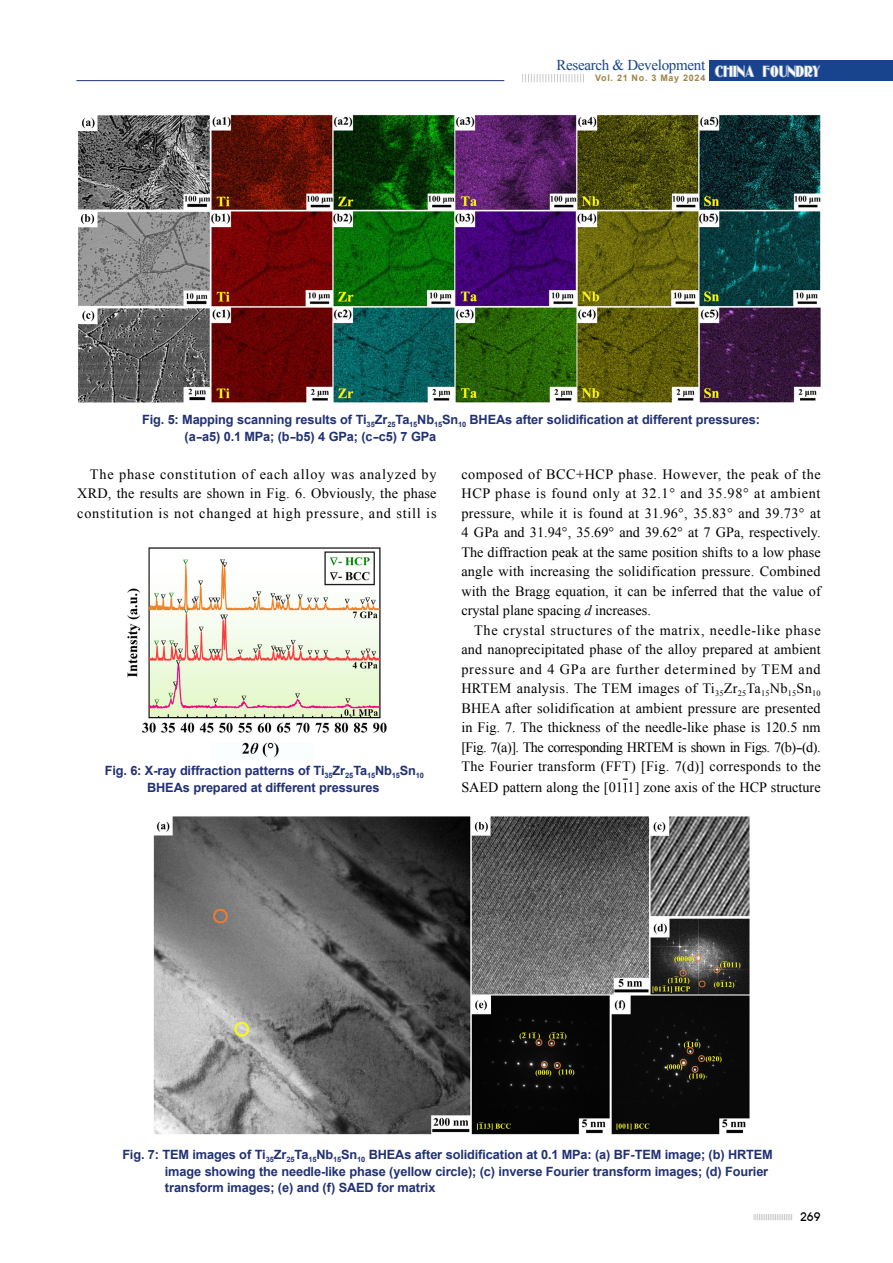
<style>
.page{position:relative;width:893px;height:1263px;background:#fff}
.page>*{position:absolute;margin:0;border:0;box-sizing:border-box;transform-origin:0 0}
.t1{font:15.6px "Oldgate Lane Outline";color:#fff}
.t2{font:15px "Times New Roman";letter-spacing:-.02em;color:#18448e}
.t3{font:14.25px/19.5px "Times New Roman";letter-spacing:.005em;color:#000;text-align:justify}
.t4{font:700 12.75px/16.4px "Arial";letter-spacing:-.01em;color:#213174}
.t5{font:500 12px "Avant Garde IT Cby BT";color:#000}
.t6{font:700 9px "Arial";letter-spacing:.08em;color:#9d8447}
.s1{font-style:italic}
</style>
<div class="page">
<svg style="left:754px;top:1214px;width:38px;height:6px"></svg>
<div style="left:709px;top:60px;width:184px;height:21px;background:#18448e"></div>
<svg style="left:522px;top:74px;width:62px;height:8px"></svg>
<hr style="left:76px;top:80px;width:428px;height:1px;background:#213174">
<img style="left:78px;top:115px;width:743px;height:287px">
<img style="left:127px;top:547px;width:260px;height:210px">
<svg style="left:623px;top:779px;width:4px;height:13px"></svg>
<img style="left:153px;top:816px;width:597px;height:319px">
<p class="t2" style="left:556px;top:55px;width:150px">Research &amp; Development</p>
<p class="t6" style="left:595px;top:72px;width:112px">Vol. 21 No. 3 May 2024</p>
<p class="t1" style="left:715px;top:62px;width:107px">CHINA FOUNDRY</p>
<p class="t4" style="left:185px;top:412px;width:577px;text-indent:-43px">Fig. 5: Mapping scanning results of Ti<sub>35</sub>Zr<sub>25</sub>Ta<sub>15</sub>Nb<sub>15</sub>Sn<sub>10</sub> BHEAs after solidification at different pressures: (a-a5) 0.1 MPa; (b-b5) 4 GPa; (c-c5) 7 GPa</p>
<p class="t3" style="left:461px;top:464px;width:361px">composed of BCC+HCP phase. However, the peak of the HCP phase is found only at 32.1° and 35.98° at ambient pressure, while it is found at 31.96°, 35.83° and 39.73° at 4 GPa and 31.94°, 35.69° and 39.62° at 7 GPa, respectively.<br>The diffraction peak at the same position shifts to a low phase angle with increasing the solidification pressure. Combined with the Bragg equation, it can be inferred that the value of crystal plane spacing <span class="s1">d</span> increases.</p>
<p class="t3" style="left:461px;top:620px;width:361px;text-indent:13px">The crystal structures of the matrix, needle-like phase and nanoprecipitated phase of the alloy prepared at ambient pressure and 4 GPa are further determined by TEM and HRTEM analysis. The TEM images of Ti<sub>35</sub>Zr<sub>25</sub>Ta<sub>15</sub>Nb<sub>15</sub>Sn<sub>10<br></sub>BHEA after solidification at ambient pressure are presented in Fig. 7. The thickness of the needle-like phase is 120.5 nm [Fig. 7(a)]. The corresponding HRTEM is shown in Figs. 7(b)-(d).<br>The Fourier transform (FFT) [Fig. 7(d)] corresponds to the</p>
<p class="t3" style="left:461px;top:777px;width:361px">SAED pattern along the [01 1] zone axis of the HCP structure</p>
<p class="t3" style="left:77px;top:464px;width:361px;text-indent:13px">The phase constitution of each alloy was analyzed by XRD, the results are shown in Fig. 6. Obviously, the phase constitution is not changed at high pressure, and still is</p>
<p class="t4" style="left:105px;top:763px;width:321px;text-align:center">Fig. 6: X-ray diffraction patterns of Ti<sub>35</sub>Zr<sub>25</sub>Ta<sub>15</sub>Nb<sub>15</sub>Sn<sub>10<br></sub>BHEAs prepared at different pressures</p>
<p class="t4" style="left:165px;top:1147px;width:609px;text-indent:-43px">Fig. 7: TEM images of Ti<sub>35</sub>Zr<sub>25</sub>Ta<sub>15</sub>Nb<sub>15</sub>Sn<sub>10</sub> BHEAs after solidification at 0.1 MPa: (a) BF-TEM image; (b) HRTEM image showing the needle-like phase (yellow circle); (c) inverse Fourier transform images; (d) Fourier transform images; (e) and (f) SAED for matrix</p>
<p class="t5" style="left:800px;top:1209px;width:22px">269</p>
</div>
